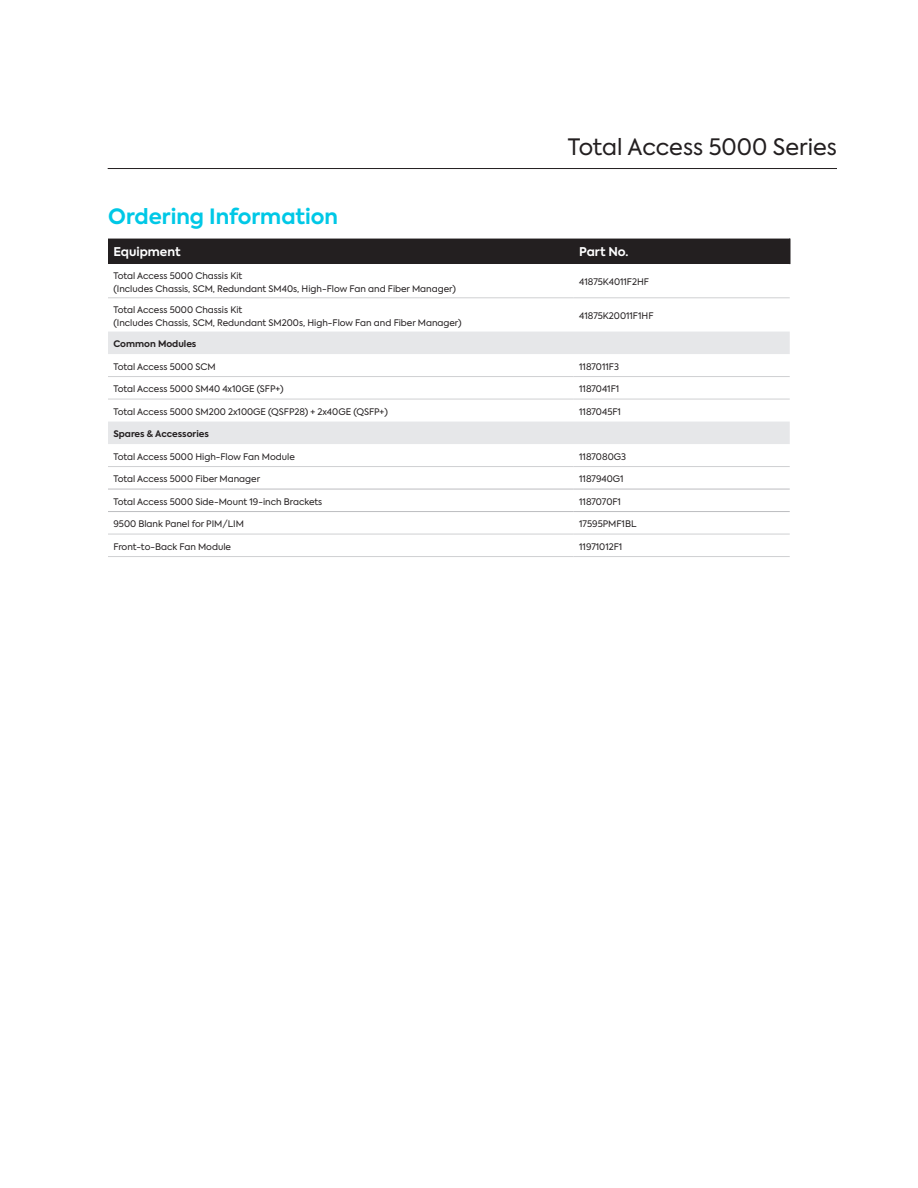
<style>
.page{position:relative;width:918px;height:1188px;background:#fff}
.page>*{position:absolute;margin:0;border:0;box-sizing:border-box;transform-origin:0 0}
.t1{font:22.5px "Axiforma";color:#231f20}
.t2{font:700 21px "Axiforma";color:#00c8e6}
.Table_Header{font:700 12px "Axiforma";color:#fff}
.Table_Body{font:9px/13.4px "Axiforma";color:#231f20}
.Table_Subhead{font:700 9px "Axiforma";color:#231f20}
</style>
<div class="page">
<hr style="left:108px;top:168px;width:729px;height:1px;background:#231f20">
<svg style="left:108px;top:264px;width:682px;height:270px"></svg>
<svg style="left:108px;top:332px;width:682px;height:112px"></svg>
<div style="left:108px;top:239px;width:682px;height:25px;background:#231f20"></div>
<hr style="left:108px;top:556px;width:466px;height:1px;background:#cfd0d2">
<hr style="left:574px;top:556px;width:216px;height:1px;background:#cfd0d2">
<hr style="left:108px;top:534px;width:466px;height:1px;background:#cfd0d2">
<hr style="left:574px;top:534px;width:216px;height:1px;background:#cfd0d2">
<hr style="left:108px;top:489px;width:466px;height:1px;background:#bcbdc0">
<hr style="left:574px;top:489px;width:216px;height:1px;background:#bcbdc0">
<hr style="left:108px;top:511px;width:466px;height:1px;background:#bcbdc0">
<hr style="left:574px;top:511px;width:216px;height:1px;background:#bcbdc0">
<hr style="left:108px;top:297px;width:466px;height:1px;background:#cfd0d2">
<hr style="left:574px;top:297px;width:216px;height:1px;background:#cfd0d2">
<hr style="left:108px;top:376px;width:466px;height:1px;background:#cfd0d2">
<hr style="left:574px;top:376px;width:216px;height:1px;background:#cfd0d2">
<hr style="left:108px;top:399px;width:466px;height:1px;background:#cfd0d2">
<hr style="left:574px;top:399px;width:216px;height:1px;background:#cfd0d2">
<hr style="left:108px;top:466px;width:466px;height:1px;background:#cfd0d2">
<hr style="left:574px;top:466px;width:216px;height:1px;background:#cfd0d2">
<h1 class="t1" style="left:568px;top:132px;width:271px">Total Access 5000 Series</h1>
<p class="t2" style="left:108px;top:202px;width:231px">Ordering Information</p>
<p class="Table_Header" style="left:113px;top:243px;width:69px">Equipment</p>
<p class="Table_Header" style="left:579px;top:243px;width:51px">Part No.</p>
<p class="Table_Body" style="left:113px;top:269px;width:344px">Total Access 5000 Chassis Kit<br>(Includes Chassis, SCM, Redundant SM40s, High-Flow Fan and Fiber Manager)</p>
<p class="Table_Body" style="left:579px;top:275px;width:71px">41875K4011F2HF</p>
<p class="Table_Body" style="left:113px;top:303px;width:350px">Total Access 5000 Chassis Kit<br>(Includes Chassis, SCM, Redundant SM200s, High-Flow Fan and Fiber Manager)</p>
<p class="Table_Body" style="left:579px;top:310px;width:76px">41875K20011F1HF</p>
<p class="Table_Subhead" style="left:113px;top:338px;width:85px">Common Modules</p>
<p class="Table_Body" style="left:113px;top:360px;width:104px">Total Access 5000 SCM</p>
<p class="Table_Body" style="left:579px;top:360px;width:41px">1187011F3</p>
<p class="Table_Body" style="left:113px;top:383px;width:172px">Total Access 5000 SM40 4x10GE (SFP+)</p>
<p class="Table_Body" style="left:579px;top:383px;width:42px">1187041F1</p>
<p class="Table_Body" style="left:113px;top:405px;width:276px">Total Access 5000 SM200 2x100GE (QSFP28) + 2x40GE (QSFP+)</p>
<p class="Table_Body" style="left:579px;top:405px;width:43px">1187045F1</p>
<p class="Table_Subhead" style="left:113px;top:428px;width:97px">Spares &amp; Accessories</p>
<p class="Table_Body" style="left:113px;top:450px;width:183px">Total Access 5000 High-Flow Fan Module</p>
<p class="Table_Body" style="left:579px;top:450px;width:48px">1187080G3</p>
<p class="Table_Body" style="left:113px;top:473px;width:148px">Total Access 5000 Fiber Manager</p>
<p class="Table_Body" style="left:579px;top:473px;width:46px">1187940G1</p>
<p class="Table_Body" style="left:113px;top:495px;width:210px">Total Access 5000 Side-Mount 19-inch Brackets</p>
<p class="Table_Body" style="left:579px;top:495px;width:43px">1187070F1</p>
<p class="Table_Body" style="left:113px;top:518px;width:132px">9500 Blank Panel for PIM/LIM</p>
<p class="Table_Body" style="left:579px;top:518px;width:59px">17595PMF1BL</p>
<p class="Table_Body" style="left:113px;top:540px;width:119px">Front-to-Back Fan Module</p>
<p class="Table_Body" style="left:579px;top:540px;width:45px">11971012F1</p>
</div>
